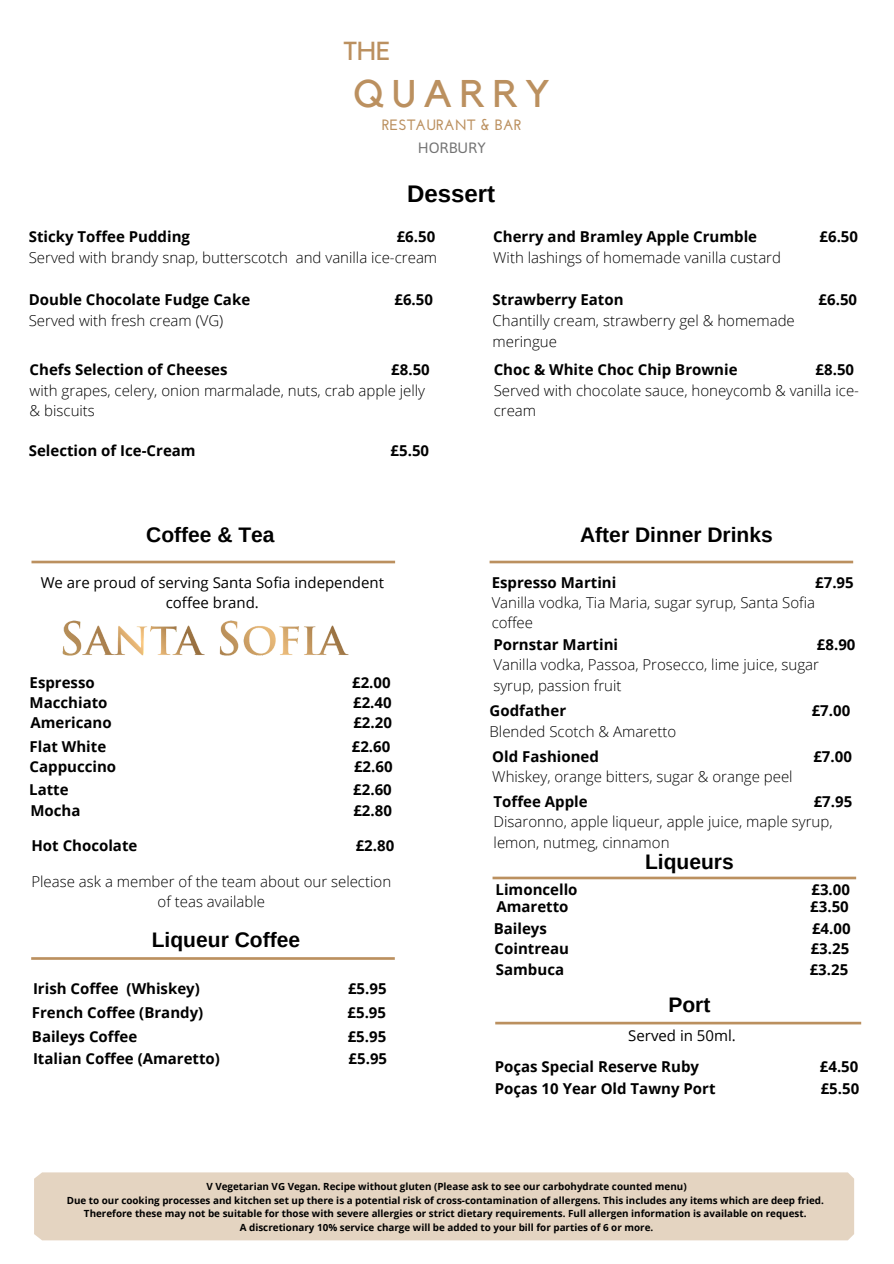
<style>
.page{position:relative;width:894px;height:1264px;background:#fff}
.page>*{position:absolute;margin:0;border:0;box-sizing:border-box;transform-origin:0 0}
.t1{font:38.4px "Kollektif";letter-spacing:.2em;color:#bb905f}
.t2{font:25.95px "Kollektif";color:#bb905f}
.t3{font:700 24px "Arimo";color:#000}
.t4{font:700 21px "Arimo";color:#000}
.t5{font:700 15px "Open Sans";color:#000}
.t6{font:300 15px/20.2px "Open Sans";color:#000}
.t7{font:15px/20.4px "Open Sans";color:#000;text-align:center}
.t8{font:700 15px "Josefin Sans";color:#bb905f}
.t9{font:15px "Asap";color:#737373}
.t10{font:700 9.9px/13.5px "Open Sans";color:#000;text-align:center}
</style>
<div class="page">
<img style="left:62px;top:620px;width:287px;height:36px">
<svg style="left:31px;top:560px;width:364px;height:3px"></svg>
<svg style="left:489px;top:560px;width:363px;height:3px"></svg>
<svg style="left:492px;top:876px;width:363px;height:3px"></svg>
<svg style="left:31px;top:957px;width:363px;height:2px"></svg>
<svg style="left:495px;top:1021px;width:365px;height:3px"></svg>
<div style="left:34px;top:1172px;width:819px;height:68px;background:#e4d4c1"></div>
<h2 class="t2" style="left:343px;top:39px;width:48px">THE</h2>
<h1 class="t1" style="left:353px;top:75px;width:197px">QUARRY</h1>
<p class="t8" style="left:382px;top:119px;width:141px">RESTAURANT &amp; BAR</p>
<p class="t9" style="left:417px;top:138px;width:69px">HORBURY</p>
<h3 class="t3" style="left:407px;top:180px;width:90px">Dessert</h3>
<p class="t5" style="left:29px;top:226px;width:163px">Sticky Toffee Pudding</p>
<p class="t5" style="left:396px;top:226px;width:40px">£6.50</p>
<p class="t6" style="left:29px;top:247px;width:410px">Served with brandy snap, butterscotch and vanilla ice-cream</p>
<p class="t5" style="left:29px;top:289px;width:223px">Double Chocolate Fudge Cake</p>
<p class="t5" style="left:394px;top:289px;width:40px">£6.50</p>
<p class="t6" style="left:29px;top:310px;width:196px">Served with fresh cream (VG)</p>
<p class="t5" style="left:30px;top:358px;width:199px">Chefs Selection of Cheeses</p>
<p class="t5" style="left:391px;top:358px;width:40px">£8.50</p>
<p class="t6" style="left:30px;top:379px;width:397px;line-height:20.9px">with grapes, celery, onion marmalade, nuts, crab apple jelly &amp; biscuits</p>
<p class="t5" style="left:29px;top:440px;width:168px">Selection of Ice-Cream</p>
<p class="t5" style="left:390px;top:440px;width:40px">£5.50</p>
<h3 class="t4" style="left:146px;top:523px;width:130px">Coffee &amp; Tea</h3>
<p class="t7" style="left:41px;top:571px;width:345px">We are proud of serving Santa Sofia independent coffee brand.</p>
<p class="t5" style="left:30px;top:671px;width:67px">Espresso</p>
<p class="t5" style="left:352px;top:671px;width:40px">£2.00</p>
<p class="t5" style="left:30px;top:691px;width:79px">Macchiato</p>
<p class="t5" style="left:353px;top:691px;width:40px">£2.40</p>
<p class="t5" style="left:30px;top:712px;width:83px">Americano</p>
<p class="t5" style="left:353px;top:712px;width:40px">£2.20</p>
<p class="t5" style="left:30px;top:735px;width:78px">Flat White</p>
<p class="t5" style="left:352px;top:735px;width:40px">£2.60</p>
<p class="t5" style="left:30px;top:756px;width:88px">Cappuccino</p>
<p class="t5" style="left:354px;top:756px;width:40px">£2.60</p>
<p class="t5" style="left:29px;top:779px;width:41px">Latte</p>
<p class="t5" style="left:353px;top:779px;width:40px">£2.60</p>
<p class="t5" style="left:30px;top:799px;width:52px">Mocha</p>
<p class="t5" style="left:353px;top:799px;width:40px">£2.80</p>
<p class="t5" style="left:31px;top:834px;width:107px">Hot Chocolate</p>
<p class="t5" style="left:355px;top:834px;width:40px">£2.80</p>
<p class="t6" style="left:31px;top:870px;width:361px;text-align:center">Please ask a member of the team about our selection of teas available</p>
<h3 class="t4" style="left:152px;top:928px;width:150px">Liqueur Coffee</h3>
<p class="t5" style="left:33px;top:978px;width:168px">Irish Coffee (Whiskey)</p>
<p class="t5" style="left:348px;top:978px;width:40px">£5.95</p>
<p class="t5" style="left:32px;top:1002px;width:173px">French Coffee (Brandy)</p>
<p class="t5" style="left:347px;top:1002px;width:40px">£5.95</p>
<p class="t5" style="left:32px;top:1025px;width:107px">Baileys Coffee</p>
<p class="t5" style="left:347px;top:1025px;width:40px">£5.95</p>
<p class="t5" style="left:33px;top:1047px;width:188px">Italian Coffee (Amaretto)</p>
<p class="t5" style="left:348px;top:1047px;width:40px">£5.95</p>
<p class="t5" style="left:493px;top:226px;width:265px">Cherry and Bramley Apple Crumble</p>
<p class="t5" style="left:819px;top:226px;width:40px">£6.50</p>
<p class="t6" style="left:493px;top:247px;width:289px">With lashings of homemade vanilla custard</p>
<p class="t5" style="left:492px;top:289px;width:132px">Strawberry Eaton</p>
<p class="t5" style="left:818px;top:289px;width:40px">£6.50</p>
<p class="t6" style="left:492px;top:310px;width:304px;line-height:20.9px">Chantilly cream, strawberry gel &amp; homemade meringue</p>
<p class="t5" style="left:493px;top:358px;width:245px">Choc &amp; White Choc Chip Brownie</p>
<p class="t5" style="left:815px;top:358px;width:40px">£8.50</p>
<p class="t6" style="left:493px;top:379px;width:367px;line-height:20.9px">Served with chocolate sauce, honeycomb &amp; vanilla ice&shy;cream</p>
<h3 class="t4" style="left:580px;top:523px;width:194px">After Dinner Drinks</h3>
<p class="t5" style="left:491px;top:571px;width:126px">Espresso Martini</p>
<p class="t5" style="left:815px;top:571px;width:40px">£7.95</p>
<p class="t6" style="left:491px;top:592px;width:325px">Vanilla vodka, Tia Maria, sugar syrup, Santa Sofia coffee</p>
<p class="t5" style="left:493px;top:634px;width:126px">Pornstar Martini</p>
<p class="t5" style="left:816px;top:634px;width:40px">£8.90</p>
<p class="t6" style="left:493px;top:654px;width:327px">Vanilla vodka, Passoa, Prosecco, lime juice, sugar syrup, passion fruit</p>
<p class="t5" style="left:489px;top:700px;width:78px">Godfather</p>
<p class="t5" style="left:811px;top:700px;width:40px">£7.00</p>
<p class="t6" style="left:489px;top:720px;width:188px">Blended Scotch &amp; Amaretto</p>
<p class="t5" style="left:492px;top:746px;width:108px">Old Fashioned</p>
<p class="t5" style="left:813px;top:746px;width:40px">£7.00</p>
<p class="t6" style="left:492px;top:766px;width:302px">Whiskey, orange bitters, sugar &amp; orange peel</p>
<p class="t5" style="left:493px;top:791px;width:95px">Toffee Apple</p>
<p class="t5" style="left:813px;top:791px;width:40px">£7.95</p>
<p class="t6" style="left:493px;top:811px;width:340px">Disaronno, apple liqueur, apple juice, maple syrup, lemon, nutmeg, cinnamon</p>
<h3 class="t4" style="left:644px;top:850px;width:90px">Liqueurs</h3>
<p class="t5" style="left:495px;top:879px;width:83px">Limoncello</p>
<p class="t5" style="left:811px;top:879px;width:40px">£3.00</p>
<p class="t5" style="left:496px;top:896px;width:74px">Amaretto</p>
<p class="t5" style="left:810px;top:896px;width:40px">£3.50</p>
<p class="t5" style="left:493px;top:918px;width:55px">Baileys</p>
<p class="t5" style="left:811px;top:918px;width:40px">£4.00</p>
<p class="t5" style="left:494px;top:937px;width:76px">Cointreau</p>
<p class="t5" style="left:810px;top:937px;width:40px">£3.25</p>
<p class="t5" style="left:496px;top:958px;width:70px">Sambuca</p>
<p class="t5" style="left:809px;top:958px;width:40px">£3.25</p>
<h3 class="t4" style="left:668px;top:992px;width:44px">Port</h3>
<p class="t7" style="left:628px;top:1025px;width:109px">Served in 50ml.</p>
<p class="t5" style="left:494px;top:1056px;width:206px">Poças Special Reserve Ruby</p>
<p class="t5" style="left:819px;top:1056px;width:40px">£4.50</p>
<p class="t5" style="left:494px;top:1078px;width:222px">Poças 10 Year Old Tawny Port</p>
<p class="t5" style="left:820px;top:1078px;width:40px">£5.50</p>
<p class="t10" style="left:67px;top:1179px;width:758px">V Vegetarian VG Vegan. Recipe without gluten (Please ask to see our carbohydrate counted menu)<br>Due to our cooking processes and kitchen set up there is a potential risk of cross-contamination of allergens. This includes any items which are deep fried.<br>Therefore these may not be suitable for those with severe allergies or strict dietary requirements. Full allergen information is available on request.<br>A discretionary 10% service charge will be added to your bill for parties of 6 or more.</p>
</div>
